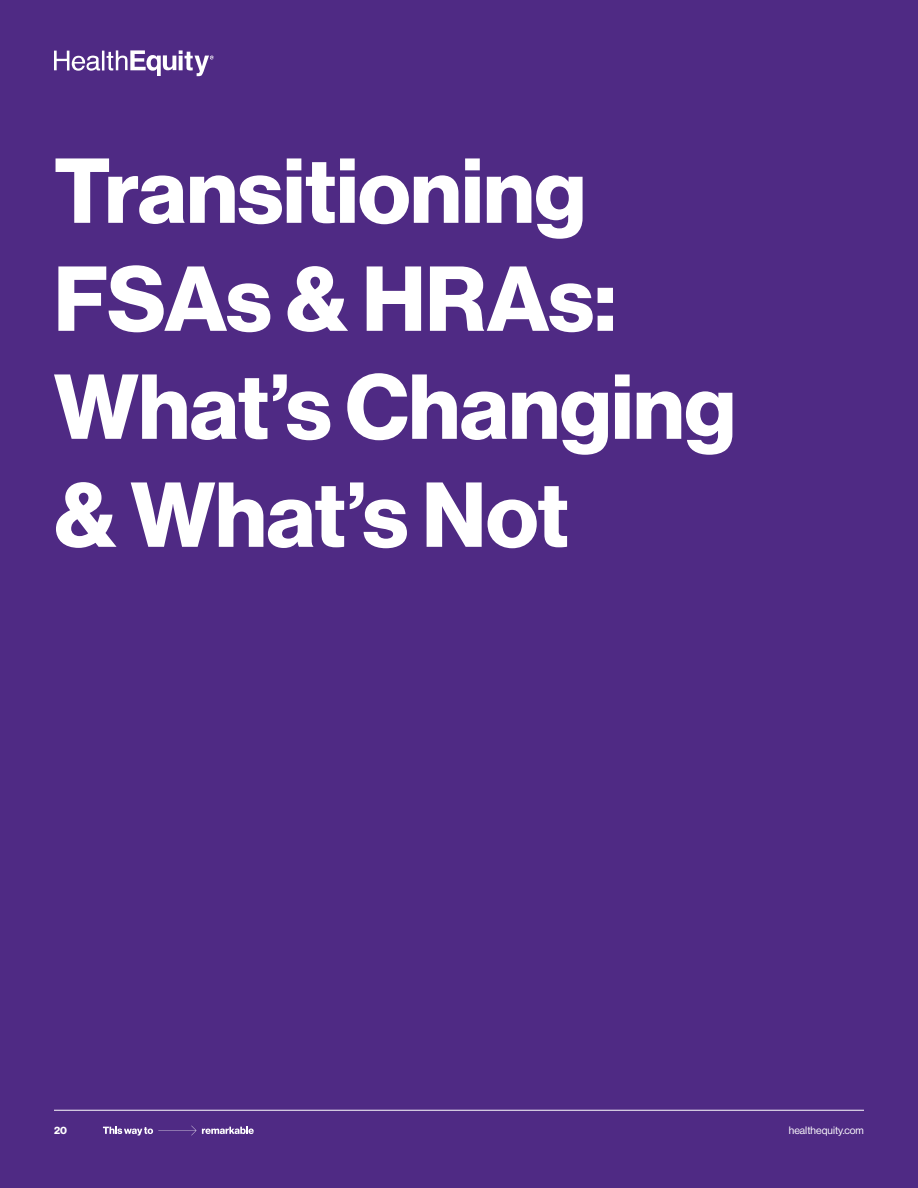
<style>
.page{position:relative;width:918px;height:1188px;background:#4f2a84}
.page>*{position:absolute;margin:0;border:0;box-sizing:border-box;transform-origin:0 0}
.t1{font:90px/108px "N Haas Grotesk DS Pro 75 Bd";color:#fff}
.t2{font:10.5px "N Haas Grotesk DS Pro 55 Rg";color:#fff}
.t3{font:10.5px "N Haas Grotesk DS Pro 75 Bd";color:#fff}
</style>
<div class="page">
<svg style="left:54px;top:50px;width:160px;height:26px"></svg>
<hr style="left:54px;top:1110px;width:810px;height:1px;background:#fff">
<svg style="left:202px;top:1127px;width:52px;height:7px"></svg>
<svg style="left:103px;top:1126px;width:93px;height:10px"></svg>
<p class="t1" style="left:54px;top:139px;width:683px">Transitioning<br>FSAs &amp; HRAs:<br>What’s Changing &amp; What’s Not</p>
<p class="t3" style="left:54px;top:1124px;width:15px">20</p>
<p class="t2" style="left:789px;top:1124px;width:77px">healthequity.com</p>
</div>
